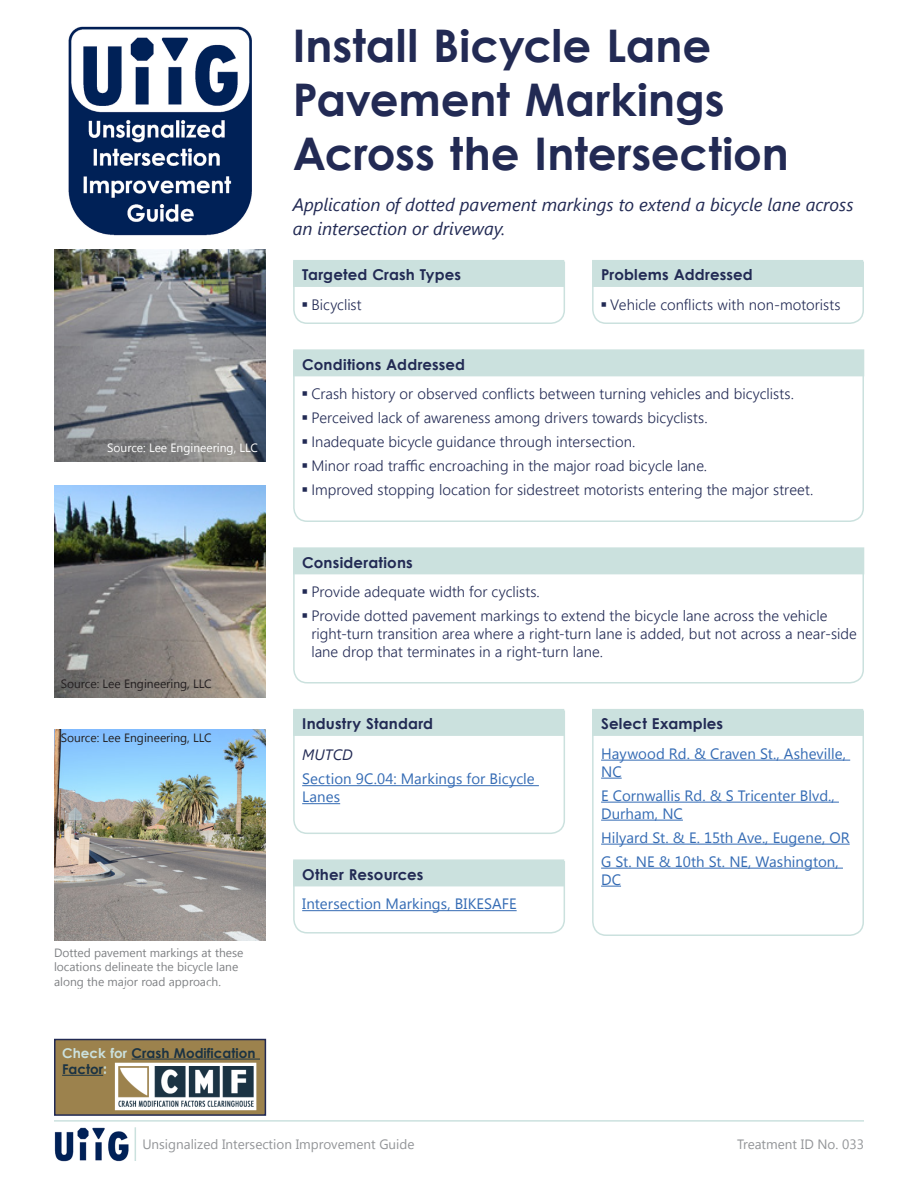
<style>
.page{position:relative;width:918px;height:1188px;background:#fff}
.page>*{position:absolute;margin:0;border:0;box-sizing:border-box;transform-origin:0 0}
.t1{font:700 45px/54px "Levenim";color:#222a54}
.Into_text{font:italic 18px/24px "Segoe UI";color:#222a54}
.t2{font:300 15px/18px "Segoe UI";letter-spacing:.005em;color:#222a54}
.Text{font:15px/18px "Segoe UI";letter-spacing:.005em;color:#346bb4}
.Heading{font:700 15px "Levenim";letter-spacing:.01em;color:#222a54}
.Bullet_Text_Header{font:italic 15px "Segoe UI";color:#222a54}
.Treatment_ID{font:13.5px "Segoe UI";color:#939598}
.t3{font:700 13.5px/16.2px "Levenim";color:#1b3343}
.t4{font:12px/14.4px "Segoe UI";color:#808285}
.Credit__black{font:12px "Segoe UI";color:#231f20}
.Credit__white{font:12px "Segoe UI";color:#fff}
.s1{color:#cbe1de}
</style>
<div class="page">
<hr style="left:135px;top:1127px;width:1px;height:34px;background:#cbe1de">
<hr style="left:54px;top:1120px;width:810px;height:2px;background:#cbe1de">
<img style="left:54px;top:1127px;width:74px;height:34px">
<img style="left:69px;top:26px;width:183px;height:210px">
<img style="left:54px;top:250px;width:212px;height:211px">
<img style="left:54px;top:486px;width:212px;height:212px">
<img style="left:54px;top:729px;width:212px;height:212px">
<div style="left:592px;top:709px;width:271px;height:27px;background:#cbe1de"></div>
<svg style="left:592px;top:710px;width:272px;height:226px"></svg>
<div style="left:293px;top:859px;width:271px;height:27px;background:#e2eeec"></div>
<svg style="left:293px;top:860px;width:272px;height:74px"></svg>
<div style="left:293px;top:709px;width:271px;height:27px;background:#cbe1de"></div>
<svg style="left:293px;top:710px;width:272px;height:124px"></svg>
<div style="left:293px;top:547px;width:571px;height:27px;background:#deecea"></div>
<svg style="left:293px;top:548px;width:572px;height:136px"></svg>
<div style="left:293px;top:349px;width:571px;height:27px;background:#deecea"></div>
<svg style="left:293px;top:350px;width:572px;height:172px"></svg>
<div style="left:293px;top:260px;width:271px;height:27px;background:#cbe1de"></div>
<div style="left:592px;top:260px;width:271px;height:27px;background:#cbe1de"></div>
<div style="left:54px;top:1039px;width:212px;height:77px;background:#9c824d;border:2px solid #222a54"></div>
<svg style="left:115px;top:1063px;width:141px;height:47px"></svg>
<img style="left:119px;top:1067px;width:134px;height:40px">
<hr style="left:132px;top:1059px;width:128px;height:1px;background:#1b3343">
<hr style="left:62px;top:1075px;width:41px;height:1px;background:#1b3343">
<svg style="left:303px;top:590px;width:4px;height:4px"></svg>
<svg style="left:303px;top:614px;width:4px;height:4px"></svg>
<svg style="left:303px;top:392px;width:4px;height:4px"></svg>
<svg style="left:303px;top:416px;width:4px;height:4px"></svg>
<svg style="left:303px;top:440px;width:4px;height:4px"></svg>
<svg style="left:303px;top:464px;width:4px;height:4px"></svg>
<svg style="left:303px;top:488px;width:4px;height:4px"></svg>
<svg style="left:293px;top:261px;width:272px;height:63px"></svg>
<svg style="left:592px;top:261px;width:272px;height:63px"></svg>
<p class="t1" style="left:293px;top:24px;width:498px">Install Bicycle Lane<br>Pavement Markings<br>Across the Intersection</p>
<p class="Into_text" style="left:293px;top:191px;width:562px">Application of dotted pavement markings to extend a bicycle lane across an intersection or driveway.</p>
<p class="Credit__white" style="left:107px;top:439px;width:152px">Source: Lee Engineering, LLC</p>
<p class="Credit__black" style="left:61px;top:676px;width:152px">Source: Lee Engineering, LLC</p>
<p class="Credit__black" style="left:61px;top:730px;width:152px">Source: Lee Engineering, LLC</p>
<p class="t4" style="left:54px;top:945px;width:191px">Dotted pavement markings at these locations delineate the bicycle lane along the major road approach.</p>
<p class="t3" style="left:62px;top:1046px;width:195px"><span class="s1">Check for</span> Crash Modification<br>Factor<span class="s1">:</span></p>
<p class="Heading" style="left:302px;top:266px;width:160px">Targeted Crash Types</p>
<p class="t2" style="left:311px;top:295px;width:52px">Bicyclist</p>
<p class="Heading" style="left:601px;top:266px;width:153px">Problems Addressed</p>
<p class="t2" style="left:610px;top:295px;width:232px">Vehicle conflicts with non-motorists</p>
<p class="Heading" style="left:302px;top:356px;width:165px">Conditions Addressed</p>
<p class="t2" style="left:311px;top:384px;width:484px">Crash history or observed conflicts between turning vehicles and bicyclists.</p>
<p class="t2" style="left:311px;top:408px;width:398px">Perceived lack of awareness among drivers towards bicyclists.</p>
<p class="t2" style="left:311px;top:432px;width:325px">Inadequate bicycle guidance through intersection.</p>
<p class="t2" style="left:311px;top:456px;width:397px">Minor road traffic encroaching in the major road bicycle lane.</p>
<p class="t2" style="left:311px;top:480px;width:503px">Improved stopping location for sidestreet motorists entering the major street.</p>
<p class="Heading" style="left:302px;top:554px;width:112px">Considerations</p>
<p class="t2" style="left:311px;top:582px;width:230px">Provide adequate width for cyclists.</p>
<p class="t2" style="left:311px;top:606px;width:547px">Provide dotted pavement markings to extend the bicycle lane across the vehicle right-turn transition area where a right-turn lane is added, but not across a near-side lane drop that terminates in a right-turn lane.</p>
<p class="Heading" style="left:302px;top:715px;width:132px">Industry Standard</p>
<p class="Bullet_Text_Header" style="left:302px;top:745px;width:52px">MUTCD</p>
<p class="Text" style="left:302px;top:769px;width:234px">Section 9C.04: Markings for Bicycle<br>Lanes</p>
<p class="Heading" style="left:601px;top:715px;width:124px">Select Examples</p>
<p class="Text" style="left:601px;top:744px;width:246px">Haywood Rd. &amp; Craven St., Asheville,<br>NC</p>
<p class="Text" style="left:601px;top:786px;width:235px">E Cornwallis Rd. &amp; S Tricenter Blvd.,<br>Durham, NC</p>
<p class="Text" style="left:601px;top:828px;width:250px">Hilyard St. &amp; E. 15th Ave., Eugene, OR</p>
<p class="Text" style="left:601px;top:852px;width:239px">G St. NE &amp; 10th St. NE, Washington,</p>
<p class="Heading" style="left:302px;top:866px;width:123px">Other Resources</p>
<p class="Text" style="left:601px;top:870px;width:21px">DC</p>
<p class="Text" style="left:302px;top:894px;width:216px">Intersection Markings, BIKESAFE</p>
<p class="Treatment_ID" style="left:142px;top:1135px;width:274px">Unsignalized Intersection Improvement Guide</p>
<p class="Treatment_ID" style="left:737px;top:1135px;width:128px">Treatment ID No. 033</p>
</div>
